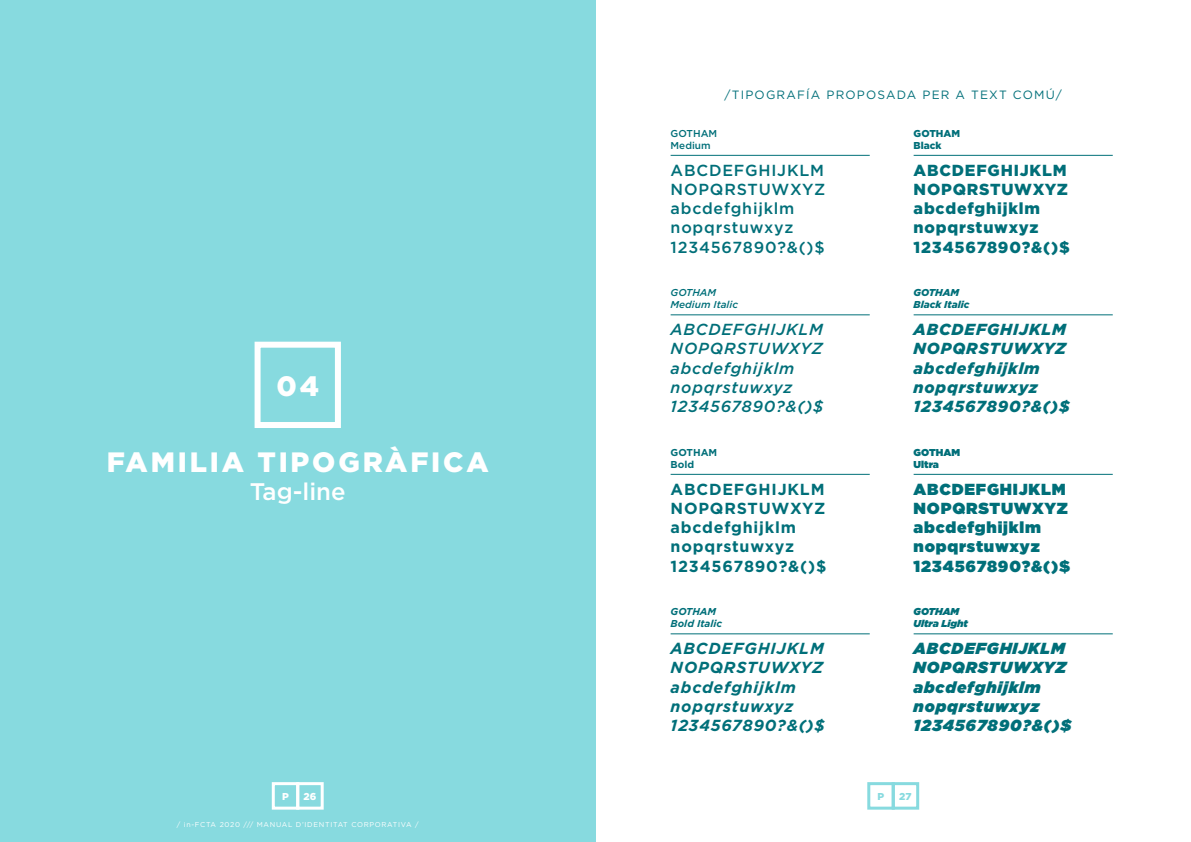
<style>
.page{position:relative;width:1191px;height:842px;background:#fff}
.page>*{position:absolute;margin:0;border:0;box-sizing:border-box;transform-origin:0 0}
.t1{font:900 28px "Gotham";letter-spacing:.1em;color:#fff}
.t2{font:500 24px "Gotham";color:#fff}
.t3{font:500 16px/19.2px "Gotham";letter-spacing:.05em;color:#006f79}
.t4{font:900 16px/19.2px "Gotham";letter-spacing:.05em;color:#006f79}
.t5{font:italic 500 16px/19.2px "Gotham";letter-spacing:.05em;color:#006f79}
.t6{font:italic 900 16px/19.2px "Gotham";letter-spacing:.05em;color:#006f79}
.t7{font:700 16px/19.2px "Gotham";letter-spacing:.05em;color:#006f79}
.t8{font:900 16px/19.2px "Gotham";letter-spacing:.05em;color:#006f79}
.t9{font:italic 700 16px/19.2px "Gotham";letter-spacing:.05em;color:#006f79}
.t10{font:italic 900 16px/19.2px "Gotham";letter-spacing:.05em;color:#006f79}
.t11{font:12px "Gotham";letter-spacing:.1em;color:#006f79}
.t12{font:italic 500 10px/12px "Gotham";color:#006f79}
.t13{font:italic 900 10px/12px "Gotham";color:#006f79}
.t14{font:italic 700 10px/12px "Gotham";color:#006f79}
.t15{font:italic 900 10px/12px "Gotham";color:#006f79}
.t16{font:500 10px/12px "Gotham";color:#006f79}
.t17{font:900 10px/12px "Gotham";color:#006f79}
.t18{font:900 10px/12px "Gotham";color:#006f79}
.t19{font:700 10px/12px "Gotham";color:#006f79}
.t20{font:900 10px "Gotham";color:#fff}
.t21{font:900 10px "Gotham";color:#87dadf}
.t22{font:7px "Gotham";letter-spacing:.1em;color:#fff}
</style>
<div class="page">
<div style="left:0;top:0;width:595px;height:842px;background:#87dadf"></div>
<div style="left:272px;top:782px;width:27px;height:28px;border:3px solid #fff"></div>
<div style="left:296px;top:782px;width:28px;height:28px;border:3px solid #fff"></div>
<div style="left:867px;top:782px;width:27px;height:28px;border:3px solid #87dadf"></div>
<div style="left:891px;top:782px;width:28px;height:28px;border:3px solid #87dadf"></div>
<div style="left:254px;top:342px;width:87px;height:86px;border:6px solid #fff"></div>
<hr style="left:670px;top:155px;width:199px;height:1px;background:#007078">
<hr style="left:913px;top:155px;width:199px;height:1px;background:#007078">
<hr style="left:670px;top:314px;width:199px;height:1px;background:#007078">
<hr style="left:913px;top:314px;width:199px;height:1px;background:#007078">
<hr style="left:670px;top:474px;width:199px;height:1px;background:#007078">
<hr style="left:913px;top:474px;width:199px;height:1px;background:#007078">
<hr style="left:670px;top:633px;width:199px;height:1px;background:#007078">
<hr style="left:913px;top:633px;width:199px;height:1px;background:#007078">
<p class="t11" style="left:724px;top:87px;width:18px">/TIPOGRA</p>
<p class="t11" style="left:797px;top:87px;width:41px">FÍA PROPOSADA</p>
<p class="t11" style="left:922px;top:87px;width:10px">PER</p>
<p class="t11" style="left:955px;top:87px;width:108px">A TEXT COMÚ/</p>
<h1 class="t1" style="left:276px;top:367px;width:44px">04</h1>
<h1 class="t1" style="left:107px;top:442px;width:360px">Fam ilia tipogràfica</h1>
<h2 class="t2" style="left:250px;top:476px;width:97px">Tag-line</h2>
<p class="t16" style="left:670px;top:127px;width:48px">GOTHAM<br>Medium</p>
<p class="t3" style="left:670px;top:160px;width:156px">ABCDEFGHIJKLM<br>NOPQRSTUWXYZ abcdefghijklm nopqrstuwxyz<br>1234567890?&amp;()$</p>
<p class="t12" style="left:670px;top:287px;width:69px">GOTHAM<br>Medium Italic</p>
<p class="t5" style="left:670px;top:320px;width:154px">ABCDEFGHIJKLM<br>NOPQRSTUWXYZ abcdefghijklm nopqrstuwxyz<br>1234567890?&amp;()$</p>
<p class="t19" style="left:670px;top:446px;width:48px">GOTHAM<br>Bold</p>
<p class="t7" style="left:670px;top:479px;width:157px">ABCDEFGHIJKLM<br>NOPQRSTUWXYZ abcdefghijklm nopqrstuwxyz<br>1234567890?&amp;()$</p>
<p class="t14" style="left:670px;top:606px;width:53px">GOTHAM<br>Bold Italic</p>
<p class="t9" style="left:670px;top:639px;width:156px">ABCDEFGHIJKLM<br>NOPQRSTUWXYZ abcdefghijklm nopqrstuwxyz<br>1234567890?&amp;()$</p>
<p class="t17" style="left:913px;top:127px;width:48px">GOTHAM<br>Black</p>
<p class="t4" style="left:913px;top:160px;width:158px">ABCDEFGHIJKLM<br>NOPQRSTUWXYZ abcdefghijklm nopqrstuwxyz<br>1234567890?&amp;()$</p>
<p class="t13" style="left:913px;top:287px;width:57px">GOTHAM<br>Black Italic</p>
<p class="t6" style="left:913px;top:320px;width:157px">ABCDEFGHIJKLM<br>NOPQRSTUWXYZ abcdefghijklm nopqrstuwxyz<br>1234567890?&amp;()$</p>
<p class="t18" style="left:913px;top:446px;width:48px">GOTHAM<br>Ultra</p>
<p class="t8" style="left:913px;top:479px;width:158px">ABCDEFGHIJKLM<br>NOPQRSTUWXYZ abcdefghijklm nopqrstuwxyz<br>1234567890?&amp;()$</p>
<p class="t15" style="left:913px;top:606px;width:56px">GOTHAM<br>Ultra Light</p>
<p class="t10" style="left:913px;top:639px;width:159px">ABCDEFGHIJKLM<br>NOPQRSTUWXYZ abcdefghijklm nopqrstuwxyz<br>1234567890?&amp;()$</p>
<p class="t20" style="left:282px;top:789px;width:8px">P</p>
<p class="t20" style="left:303px;top:789px;width:14px">26</p>
<p class="t21" style="left:877px;top:789px;width:8px">P</p>
<p class="t21" style="left:899px;top:789px;width:14px">27</p>
<p class="t22" style="left:177px;top:820px;width:243px">/ IN-FCTA 2020 /// MANUAL D’IDENTITAT CORPORATIVA /</p>
</div>
